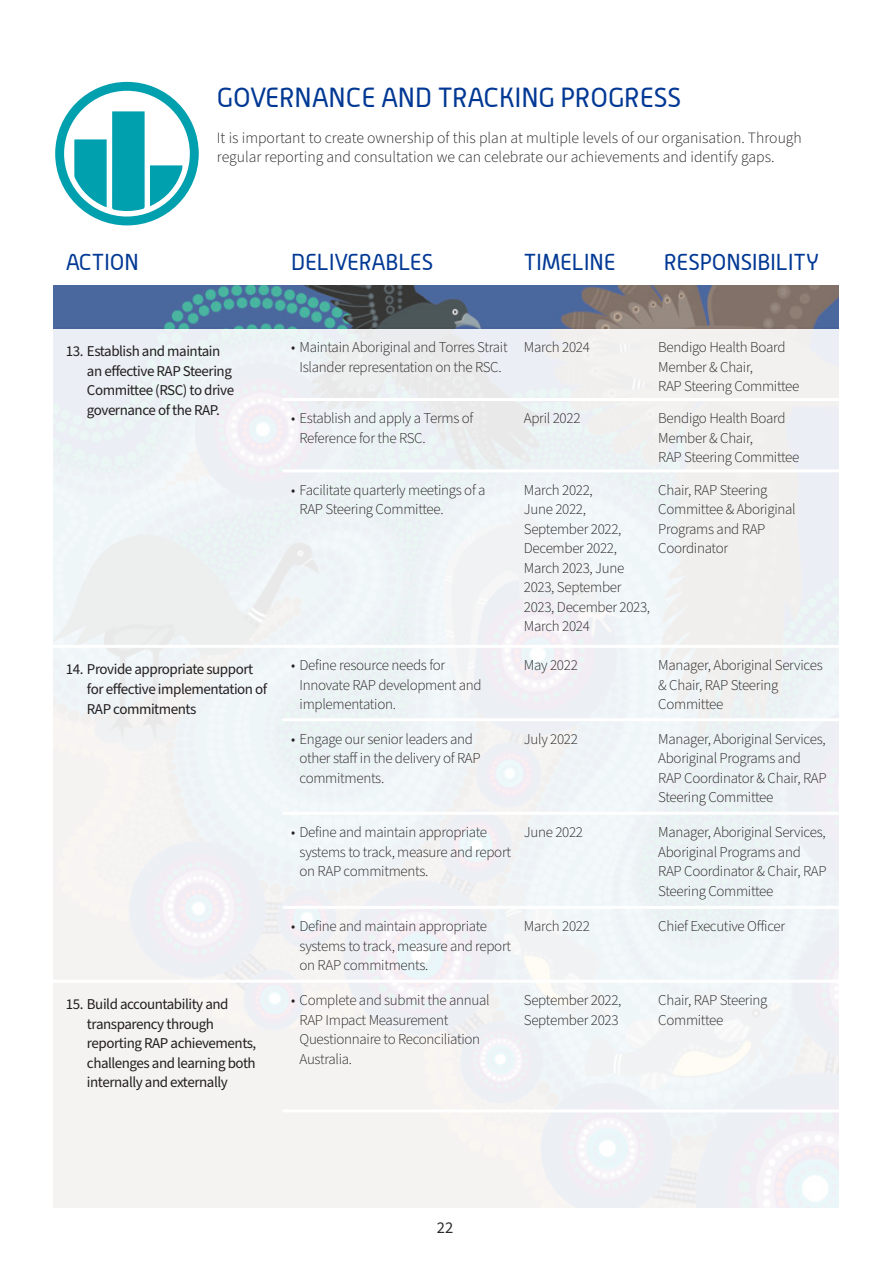
<style>
.page{position:relative;width:893px;height:1263px;background:#fff}
.page>*{position:absolute;margin:0;border:0;box-sizing:border-box;transform-origin:0 0}
.ALWYN_18pt_BLUE{font:27px "Alwyn";color:#003894}
.TABLE_MAIN_Headings{font:22.5px "Alwyn";color:#003894}
.t1{font:16.5px "Source Sans Pro";color:#2b292a}
.Main_Body_Source_San{font:300 15.75px/18.8px "Source Sans Pro";color:#231f20}
.Table_Text_Plain{font:300 15px/19.5px "Source Sans Pro";letter-spacing:-.02em;color:#231f20}
.t2{font:15px/19.5px "Source Sans Pro";letter-spacing:-.03em;color:#231f20}
</style>
<div class="page">
<svg style="left:55px;top:82px;width:144px;height:143px"></svg>
<img style="left:54px;top:285px;width:785px;height:923px">
<hr style="left:283px;top:398px;width:237px;height:3px;background:#fff">
<hr style="left:520px;top:398px;width:134px;height:3px;background:#fff">
<hr style="left:654px;top:398px;width:186px;height:3px;background:#fff">
<hr style="left:283px;top:645px;width:237px;height:3px;background:#fff">
<hr style="left:520px;top:645px;width:134px;height:3px;background:#fff">
<hr style="left:654px;top:645px;width:186px;height:3px;background:#fff">
<hr style="left:53px;top:645px;width:230px;height:3px;background:#fff">
<hr style="left:283px;top:812px;width:237px;height:3px;background:#fff">
<hr style="left:520px;top:812px;width:134px;height:3px;background:#fff">
<hr style="left:654px;top:812px;width:186px;height:3px;background:#fff">
<hr style="left:283px;top:906px;width:237px;height:3px;background:#fff">
<hr style="left:520px;top:906px;width:134px;height:3px;background:#fff">
<hr style="left:654px;top:906px;width:186px;height:3px;background:#fff">
<hr style="left:283px;top:469px;width:237px;height:3px;background:#fff">
<hr style="left:520px;top:469px;width:134px;height:3px;background:#fff">
<hr style="left:654px;top:469px;width:186px;height:3px;background:#fff">
<hr style="left:283px;top:718px;width:237px;height:3px;background:#fff">
<hr style="left:520px;top:718px;width:134px;height:3px;background:#fff">
<hr style="left:654px;top:718px;width:186px;height:3px;background:#fff">
<hr style="left:53px;top:980px;width:230px;height:3px;background:#fff">
<hr style="left:283px;top:980px;width:237px;height:3px;background:#fff">
<hr style="left:520px;top:980px;width:134px;height:3px;background:#fff">
<hr style="left:654px;top:980px;width:186px;height:3px;background:#fff">
<hr style="left:283px;top:1109px;width:237px;height:3px;background:#fff">
<hr style="left:520px;top:1109px;width:134px;height:3px;background:#fff">
<hr style="left:654px;top:1109px;width:186px;height:3px;background:#fff">
<p class="ALWYN_18pt_BLUE" style="left:217px;top:82px;width:466px">GOVERNANCE AND TRACKING PROGRESS</p>
<p class="Main_Body_Source_San" style="left:217px;top:129px;width:587px">It is important to create ownership of this plan at multiple levels of our organisation. Through regular reporting and consultation we can celebrate our achievements and identify gaps.</p>
<p class="TABLE_MAIN_Headings" style="left:66px;top:249px;width:75px">ACTION</p>
<p class="TABLE_MAIN_Headings" style="left:291px;top:249px;width:144px">DELIVERABLES</p>
<p class="TABLE_MAIN_Headings" style="left:524px;top:249px;width:93px">TIMELINE</p>
<p class="TABLE_MAIN_Headings" style="left:664px;top:249px;width:157px">RESPONSIBILITY</p>
<p class="t2" style="left:87px;top:342px;width:149px;text-indent:-21px">13. Establish and maintain an effective RAP Steering<br>Committee (RSC) to drive governance of the RAP.</p>
<p class="Table_Text_Plain" style="left:291px;top:338px;width:218px;text-align:center">• Maintain Aboriginal and Torres Strait<br>Islander representation on the RSC.</p>
<p class="Table_Text_Plain" style="left:524px;top:338px;width:68px">March 2024</p>
<p class="Table_Text_Plain" style="left:658px;top:338px;width:143px">Bendigo Health Board<br>Member &amp; Chair,<br>RAP Steering Committee</p>
<p class="Table_Text_Plain" style="left:300px;top:409px;width:175px;text-indent:-9px">• Establish and apply a Terms of<br>Reference for the RSC.</p>
<p class="Table_Text_Plain" style="left:524px;top:409px;width:58px">April 2022</p>
<p class="Table_Text_Plain" style="left:658px;top:409px;width:143px">Bendigo Health Board<br>Member &amp; Chair,<br>RAP Steering Committee</p>
<p class="Table_Text_Plain" style="left:300px;top:480px;width:188px;text-indent:-9px">• Facilitate quarterly meetings of a<br>RAP Steering Committee.</p>
<p class="Table_Text_Plain" style="left:524px;top:480px;width:128px">March 2022,<br>June 2022,<br>September 2022,<br>December 2022,<br>March 2023, June<br>2023, September<br>2023, December 2023,<br>March 2024</p>
<p class="Table_Text_Plain" style="left:658px;top:480px;width:139px">Chair, RAP Steering<br>Committee &amp; Aboriginal<br>Programs and RAP<br>Coordinator</p>
<p class="t2" style="left:87px;top:660px;width:182px;text-indent:-21px">14. Provide appropriate support for effective implementation of<br>RAP commitments</p>
<p class="Table_Text_Plain" style="left:300px;top:656px;width:184px;text-indent:-9px">• Define resource needs for<br>Innovate RAP development and implementation.</p>
<p class="Table_Text_Plain" style="left:524px;top:656px;width:55px">May 2022</p>
<p class="Table_Text_Plain" style="left:658px;top:656px;width:166px">Manager, Aboriginal Services &amp; Chair, RAP Steering<br>Committee</p>
<p class="Table_Text_Plain" style="left:300px;top:729px;width:183px;text-indent:-9px">• Engage our senior leaders and other staff in the delivery of RAP commitments.</p>
<p class="Table_Text_Plain" style="left:524px;top:729px;width:56px">July 2022</p>
<p class="Table_Text_Plain" style="left:658px;top:729px;width:170px">Manager, Aboriginal Services,<br>Aboriginal Programs and<br>RAP Coordinator &amp; Chair, RAP<br>Steering Committee</p>
<p class="Table_Text_Plain" style="left:300px;top:823px;width:213px;text-indent:-9px">• Define and maintain appropriate systems to track, measure and report on RAP commitments.</p>
<p class="Table_Text_Plain" style="left:524px;top:823px;width:61px">June 2022</p>
<p class="Table_Text_Plain" style="left:658px;top:823px;width:170px">Manager, Aboriginal Services,<br>Aboriginal Programs and<br>RAP Coordinator &amp; Chair, RAP<br>Steering Committee</p>
<p class="Table_Text_Plain" style="left:300px;top:917px;width:213px;text-indent:-9px">• Define and maintain appropriate systems to track, measure and report on RAP commitments.</p>
<p class="Table_Text_Plain" style="left:524px;top:917px;width:68px">March 2022</p>
<p class="Table_Text_Plain" style="left:658px;top:917px;width:128px">Chief Executive Officer</p>
<p class="t2" style="left:87px;top:995px;width:171px;text-indent:-21px">15. Build accountability and transparency through reporting RAP achievements, challenges and learning both internally and externally</p>
<p class="Table_Text_Plain" style="left:300px;top:991px;width:191px;text-indent:-9px">• Complete and submit the annual<br>RAP Impact Measurement<br>Questionnaire to Reconciliation<br>Australia.</p>
<p class="Table_Text_Plain" style="left:524px;top:991px;width:99px">September 2022,<br>September 2023</p>
<p class="Table_Text_Plain" style="left:658px;top:991px;width:111px">Chair, RAP Steering<br>Committee</p>
<p class="t1" style="left:437px;top:1216px;width:18px">22</p>
</div>
